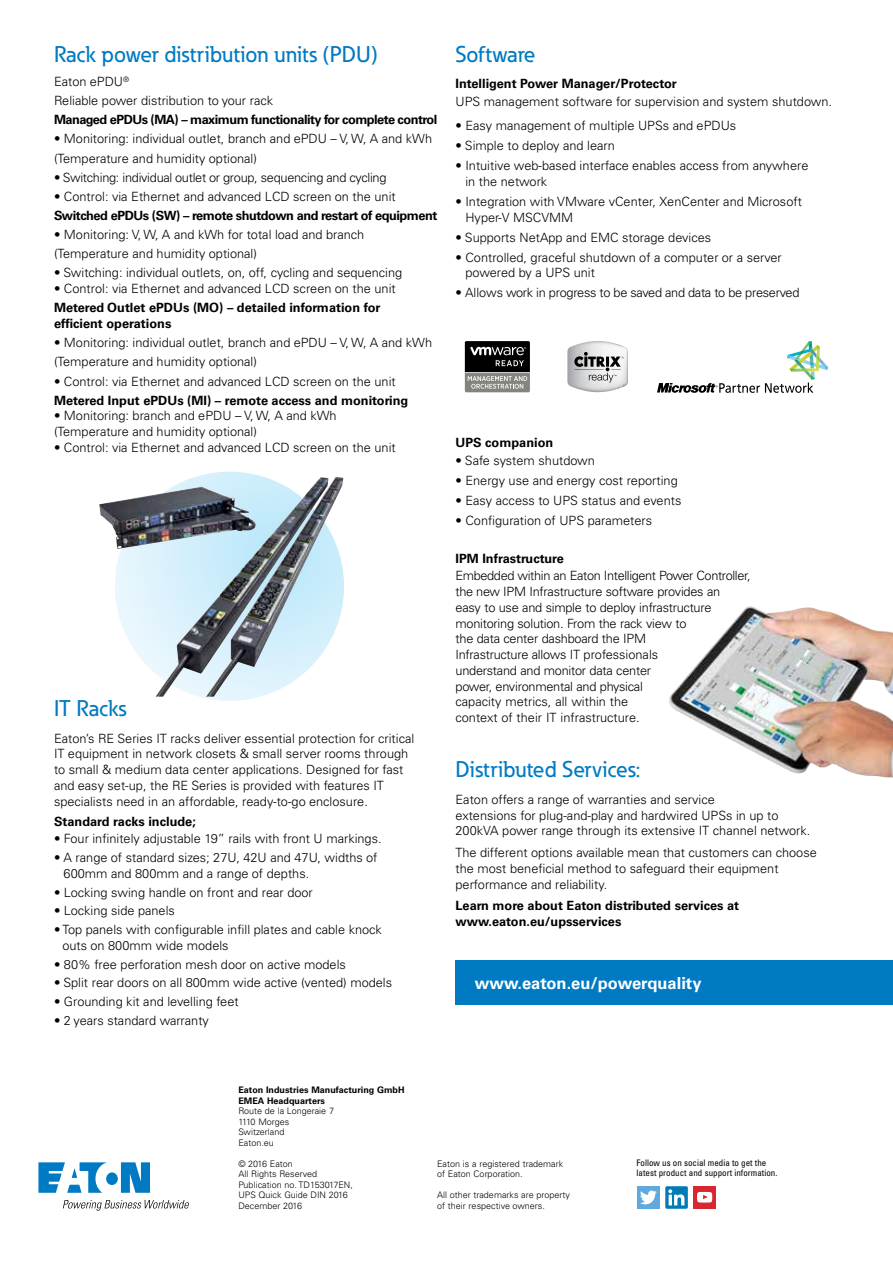
<style>
.page{position:relative;width:893px;height:1263px;background:#fff}
.page>*{position:absolute;margin:0;border:0;box-sizing:border-box;transform-origin:0 0}
.t1{font:500 22.5px "Eaton";color:#007ac2}
.t2{font:700 16.5px "Univers LT Std";color:#fff}
.t3{font:300 12.75px/15.8px "Univers LT Pro 45";color:#000}
.t4{font:300 12.75px/15.8px "Univers LT Pro 45";letter-spacing:-.02em;color:#000}
.t5{font:700 12.75px/15.8px "Univers LT Pro 65";color:#000}
.t6{font:700 12.75px "Univers LT Pro 65";letter-spacing:-.04em;color:#000}
.t7{font:700 12.75px "Univers LT Pro 65";letter-spacing:-.035em;color:#000}
.t8{font:300 9px/10.5px "Univers LT Pro 45";color:#000}
.t9{font:condensed 9px/10.5px "Univers";color:#000}
.t10{font:700 9px/10.5px "Univers LT Pro 65";color:#000}
</style>
<div class="page">
<svg style="left:38px;top:1162px;width:112px;height:31px"></svg>
<svg style="left:63px;top:1200px;width:126px;height:11px"></svg>
<div style="left:693px;top:1186px;width:23px;height:23px;background:#d92732"></div>
<div style="left:637px;top:1186px;width:23px;height:23px;background:#60a9dd"></div>
<svg style="left:640px;top:1190px;width:17px;height:14px"></svg>
<div style="left:665px;top:1186px;width:23px;height:23px;background:#007bb6;border-radius:2px"></div>
<svg style="left:668px;top:1189px;width:16px;height:16px"></svg>
<svg style="left:697px;top:1192px;width:15px;height:10px"></svg>
<div style="left:115px;top:472px;width:229px;height:229px;background:#e6f5fd;border-radius:50%"></div>
<img style="left:155px;top:477px;width:188px;height:220px">
<svg style="left:465px;top:341px;width:65px;height:51px;background:#525251"></svg>
<svg style="left:567px;top:341px;width:61px;height:51px"></svg>
<svg style="left:657px;top:341px;width:171px;height:52px"></svg>
<img style="left:669px;top:606px;width:224px;height:172px">
<div style="left:455px;top:960px;width:438px;height:45px;background:#007ac2"></div>
<img style="left:99px;top:486px;width:157px;height:63px">
<h1 class="t1" style="left:54px;top:40px;width:326px">Rack power distribution units (PDU)</h1>
<p class="t3" style="left:54px;top:72px;width:221px;line-height:19.2px">Eaton ePDU<sup>®<br></sup>Reliable power distribution to your rack</p>
<p class="t6" style="left:54px;top:112px;width:385px">Managed ePDUs (MA) – maximum functionality for complete control</p>
<p class="t3" style="left:54px;top:129px;width:380px;line-height:19.2px">• Monitoring: individual outlet, branch and ePDU – V, W, A and kWh (Temperature and humidity optional)</p>
<p class="t4" style="left:54px;top:169px;width:334px">• Switching: individual outlet or group, sequencing and cycling</p>
<p class="t3" style="left:54px;top:188px;width:343px">• Control: via Ethernet and advanced LCD screen on the unit</p>
<p class="t7" style="left:54px;top:208px;width:385px">Switched ePDUs (SW) – remote shutdown and restart of equipment</p>
<p class="t3" style="left:54px;top:225px;width:312px;line-height:19.2px">• Monitoring: V, W, A and kWh for total load and branch (Temperature and humidity optional)</p>
<p class="t3" style="left:54px;top:265px;width:350px">• Switching: individual outlets, on, off, cycling and sequencing</p>
<p class="t3" style="left:54px;top:281px;width:343px">• Control: via Ethernet and advanced LCD screen on the unit</p>
<p class="t5" style="left:54px;top:300px;width:328px">Metered Outlet ePDUs (MO) – detailed information for efficient operations</p>
<p class="t3" style="left:54px;top:333px;width:380px;line-height:19.2px">• Monitoring: individual outlet, branch and ePDU – V, W, A and kWh (Temperature and humidity optional)</p>
<p class="t3" style="left:54px;top:373px;width:343px">• Control: via Ethernet and advanced LCD screen on the unit</p>
<p class="t5" style="left:54px;top:392px;width:356px">Metered Input ePDUs (MI) – remote access and monitoring</p>
<p class="t3" style="left:54px;top:408px;width:284px">• Monitoring: branch and ePDU – V, W, A and kWh (Temperature and humidity optional)</p>
<p class="t3" style="left:54px;top:439px;width:343px">• Control: via Ethernet and advanced LCD screen on the unit</p>
<h1 class="t1" style="left:54px;top:695px;width:74px">IT Racks</h1>
<p class="t3" style="left:54px;top:730px;width:362px">Eaton’s RE Series IT racks deliver essential protection for critical IT equipment in network closets &amp; small server rooms through to small &amp; medium data center applications. Designed for fast and easy set-up, the RE Series is provided with features IT specialists need in an affordable, ready-to-go enclosure.</p>
<p class="t5" style="left:54px;top:813px;width:143px">Standard racks include;</p>
<p class="t3" style="left:54px;top:831px;width:329px">• Four infinitely adjustable 19” rails with front U markings.</p>
<p class="t3" style="left:64px;top:850px;width:315px;text-indent:-10px">• A range of standard sizes; 27U, 42U and 47U, widths of<br>600mm and 800mm and a range of depths.</p>
<p class="t3" style="left:54px;top:884px;width:260px">• Locking swing handle on front and rear door</p>
<p class="t3" style="left:54px;top:903px;width:122px">• Locking side panels</p>
<p class="t3" style="left:62px;top:922px;width:321px;text-indent:-8px">• Top panels with configurable infill plates and cable knock outs on 800mm wide models</p>
<p class="t3" style="left:54px;top:956px;width:293px">• 80% free perforation mesh door on active models</p>
<p class="t3" style="left:54px;top:975px;width:340px">• Split rear doors on all 800mm wide active (vented) models</p>
<p class="t3" style="left:54px;top:994px;width:186px">• Grounding kit and levelling feet</p>
<p class="t3" style="left:54px;top:1012px;width:156px">• 2 years standard warranty</p>
<h1 class="t1" style="left:455px;top:40px;width:82px">Software</h1>
<p class="t5" style="left:455px;top:76px;width:223px">Intelligent Power Manager/Protector</p>
<p class="t3" style="left:455px;top:94px;width:378px">UPS management software for supervision and system shutdown.</p>
<p class="t3" style="left:455px;top:118px;width:282px">• Easy management of multiple UPSs and ePDUs</p>
<p class="t3" style="left:455px;top:138px;width:161px">• Simple to deploy and learn</p>
<p class="t3" style="left:465px;top:158px;width:345px;text-indent:-10px">• Intuitive web-based interface enables access from anywhere in the network</p>
<p class="t3" style="left:465px;top:194px;width:338px;text-indent:-10px">• Integration with VMware vCenter, XenCenter and Microsoft<br>Hyper-V MSCVMM</p>
<p class="t3" style="left:455px;top:229px;width:257px">• Supports NetApp and EMC storage devices</p>
<p class="t3" style="left:465px;top:249px;width:318px;text-indent:-10px">• Controlled, graceful shutdown of a computer or a server powered by a UPS unit</p>
<p class="t4" style="left:455px;top:285px;width:345px">• Allows work in progress to be saved and data to be preserved</p>
<p class="t5" style="left:455px;top:434px;width:99px">UPS companion</p>
<p class="t3" style="left:455px;top:452px;width:141px">• Safe system shutdown</p>
<p class="t3" style="left:455px;top:472px;width:224px">• Energy use and energy cost reporting</p>
<p class="t3" style="left:455px;top:492px;width:227px">• Easy access to UPS status and events</p>
<p class="t3" style="left:455px;top:512px;width:198px">• Configuration of UPS parameters</p>
<p class="t5" style="left:455px;top:550px;width:110px">IPM Infrastructure</p>
<p class="t4" style="left:455px;top:568px;width:297px">Embedded within an Eaton Intelligent Power Controller, the new IPM Infrastructure software provides an<br>easy to use and simple to deploy infrastructure monitoring solution. From the rack view to<br>the data center dashboard the IPM<br>Infrastructure allows IT professionals<br>understand and monitor data center<br>power, environmental and physical<br>capacity metrics, all within the<br>context of their IT infrastructure.</p>
<h1 class="t1" style="left:455px;top:755px;width:186px">Distributed Services:</h1>
<p class="t3" style="left:455px;top:791px;width:356px">Eaton offers a range of warranties and service<br>extensions for plug-and-play and hardwired UPSs in up to<br>200kVA power range through its extensive IT channel network.</p>
<p class="t3" style="left:455px;top:845px;width:363px">The different options available mean that customers can choose the most beneficial method to safeguard their equipment performance and reliability.</p>
<p class="t5" style="left:455px;top:898px;width:285px">Learn more about Eaton distributed services at www.eaton.eu/upsservices</p>
<p class="t2" style="left:475px;top:973px;width:228px">www.eaton.eu/powerquality</p>
<p class="t10" style="left:238px;top:1085px;width:168px">Eaton Industries Manufacturing GmbH<br>EMEA Headquarters</p>
<p class="t8" style="left:238px;top:1106px;width:97px">Route de la Longeraie 7<br>1110 Morges<br>Switzerland<br>Eaton.eu</p>
<p class="t8" style="left:238px;top:1158px;width:116px">© 2016 Eaton<br>All Rights Reserved<br>Publication no. TD153017EN,<br>UPS Quick Guide DIN 2016<br>December 2016</p>
<p class="t9" style="left:637px;top:1157px;width:142px">Follow us on social media to get the latest product and support information.</p>
<p class="t8" style="left:437px;top:1158px;width:128px">Eaton is a registered trademark of Eaton Corporation.</p>
<p class="t8" style="left:437px;top:1190px;width:134px">All other trademarks are property of their respective owners.</p>
</div>
